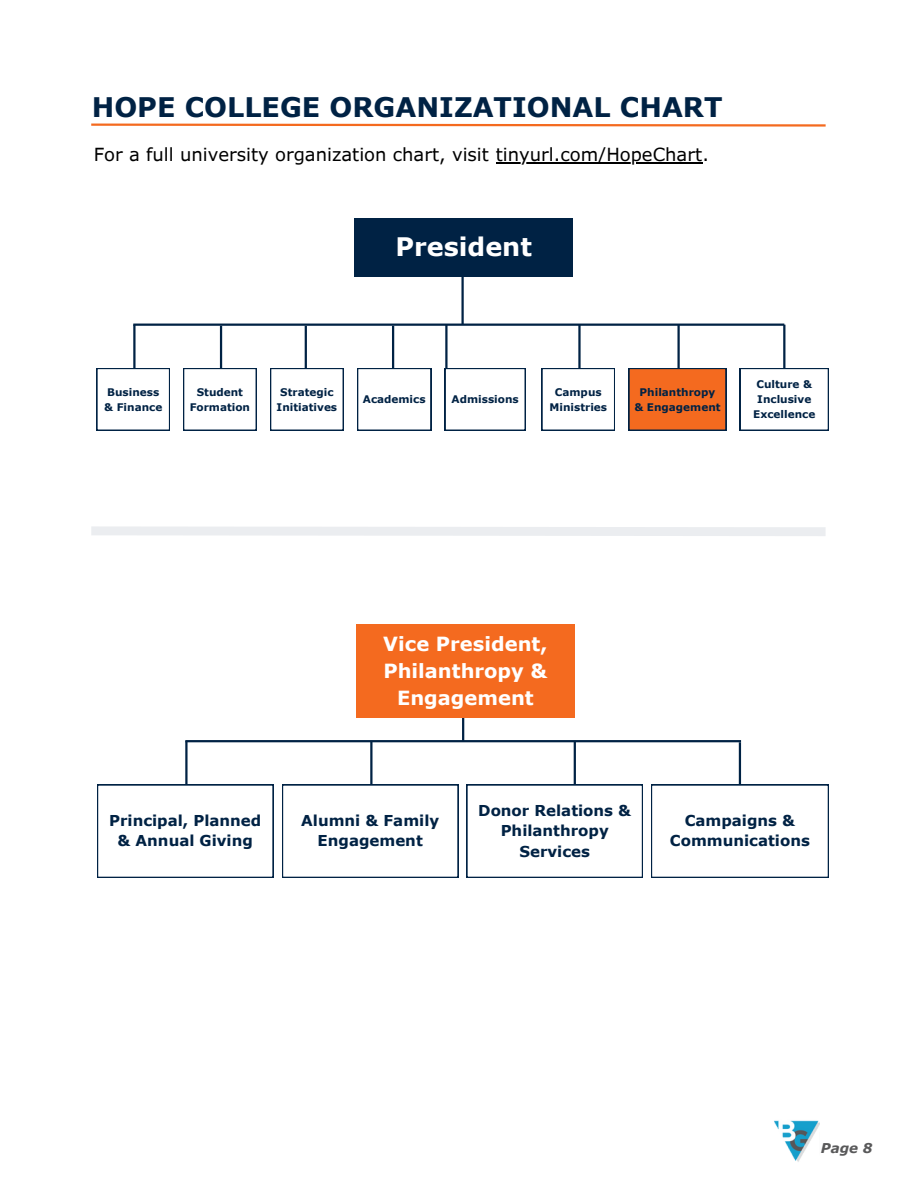
<style>
.page{position:relative;width:918px;height:1188px;background:#fff}
.page>*{position:absolute;margin:0;border:0;box-sizing:border-box;transform-origin:0 0}
.t1{font:700 27px "Verdana";color:#024}
.t2{font:700 25.5px "Verdana";color:#fff}
.t3{font:700 19.5px/27px "Verdana";color:#fff;text-align:center}
.t4{font:18px "Verdana Pro";color:#000}
.t5{font:700 15px/20.2px "Verdana";color:#024;text-align:center}
.t6{font:italic 700 13.5px "Verdana";color:#59595a}
.t7{font:700 10.5px/14.7px "Verdana";color:#024;text-align:center}
</style>
<div class="page">
<svg style="left:91px;top:123px;width:735px;height:4px"></svg>
<img style="left:774px;top:1120px;width:45px;height:42px">
<hr style="left:461px;top:231px;width:3px;height:94px;background:#024">
<hr style="left:133px;top:324px;width:651px;height:2px;background:#024">
<hr style="left:133px;top:325px;width:3px;height:86px;background:#024">
<hr style="left:220px;top:326px;width:2px;height:84px;background:#024">
<hr style="left:305px;top:326px;width:2px;height:84px;background:#024">
<hr style="left:392px;top:326px;width:2px;height:84px;background:#024">
<hr style="left:445px;top:325px;width:3px;height:84px;background:#024">
<hr style="left:578px;top:325px;width:3px;height:84px;background:#024">
<hr style="left:783px;top:325px;width:2px;height:43px;background:#024">
<hr style="left:677px;top:325px;width:3px;height:84px;background:#024">
<div style="left:354px;top:218px;width:219px;height:59px;background:#024"></div>
<svg style="left:97px;top:368px;width:73px;height:63px"></svg>
<svg style="left:183px;top:368px;width:73px;height:63px"></svg>
<svg style="left:270px;top:368px;width:73px;height:63px"></svg>
<svg style="left:357px;top:368px;width:74px;height:63px"></svg>
<svg style="left:445px;top:368px;width:81px;height:63px"></svg>
<svg style="left:542px;top:368px;width:73px;height:63px"></svg>
<svg style="left:629px;top:368px;width:97px;height:63px"></svg>
<svg style="left:740px;top:368px;width:89px;height:63px"></svg>
<hr style="left:462px;top:648px;width:2px;height:93px;background:#024">
<hr style="left:185px;top:740px;width:556px;height:2px;background:#024">
<hr style="left:185px;top:741px;width:3px;height:86px;background:#024">
<hr style="left:370px;top:741px;width:3px;height:85px;background:#024">
<hr style="left:574px;top:741px;width:2px;height:85px;background:#024">
<hr style="left:739px;top:742px;width:2px;height:85px;background:#024">
<div style="left:356px;top:624px;width:219px;height:93px;background:#f46a1f"></div>
<svg style="left:97px;top:785px;width:176px;height:93px"></svg>
<svg style="left:282px;top:785px;width:176px;height:93px"></svg>
<svg style="left:467px;top:785px;width:176px;height:93px"></svg>
<svg style="left:651px;top:785px;width:178px;height:93px"></svg>
<svg style="left:91px;top:526px;width:735px;height:10px"></svg>
<hr style="left:496px;top:162px;width:206px;height:2px;background:#000">
<h1 class="t1" style="left:92px;top:90px;width:632px">HOPE COLLEGE ORGANIZATIONAL CHART</h1>
<p class="t4" style="left:94px;top:143px;width:617px">For a full university organization chart, visit tinyurl.com/HopeChart.</p>
<h2 class="t2" style="left:395px;top:231px;width:138px">President</h2>
<p class="t7" style="left:104px;top:385px;width:60px;text-align:left">Business &amp; Finance</p>
<p class="t7" style="left:190px;top:385px;width:62px">Student<br>Formation</p>
<p class="t7" style="left:277px;top:385px;width:62px">Strategic<br>Initiatives</p>
<p class="t7" style="left:363px;top:391px;width:64px">Academics</p>
<p class="t7" style="left:452px;top:391px;width:69px">Admissions</p>
<p class="t7" style="left:550px;top:385px;width:59px">Campus<br>Ministries</p>
<p class="t7" style="left:634px;top:385px;width:88px">Philanthropy &amp; Engagement</p>
<p class="t7" style="left:753px;top:377px;width:64px">Culture &amp;<br>Inclusive<br>Excellence</p>
<h3 class="t3" style="left:383px;top:630px;width:166px">Vice President,<br>Philanthropy &amp;<br>Engagement</h3>
<h3 class="t5" style="left:109px;top:810px;width:154px">Principal, Planned &amp; Annual Giving</h3>
<h3 class="t5" style="left:301px;top:810px;width:139px">Alumni &amp; Family<br>Engagement</h3>
<h3 class="t5" style="left:478px;top:800px;width:154px">Donor Relations &amp;<br>Philanthropy<br>Services</h3>
<h3 class="t5" style="left:670px;top:810px;width:142px">Campaigns &amp;<br>Communications</h3>
<h4 class="t6" style="left:821px;top:1140px;width:53px">Page 8</h4>
</div>
